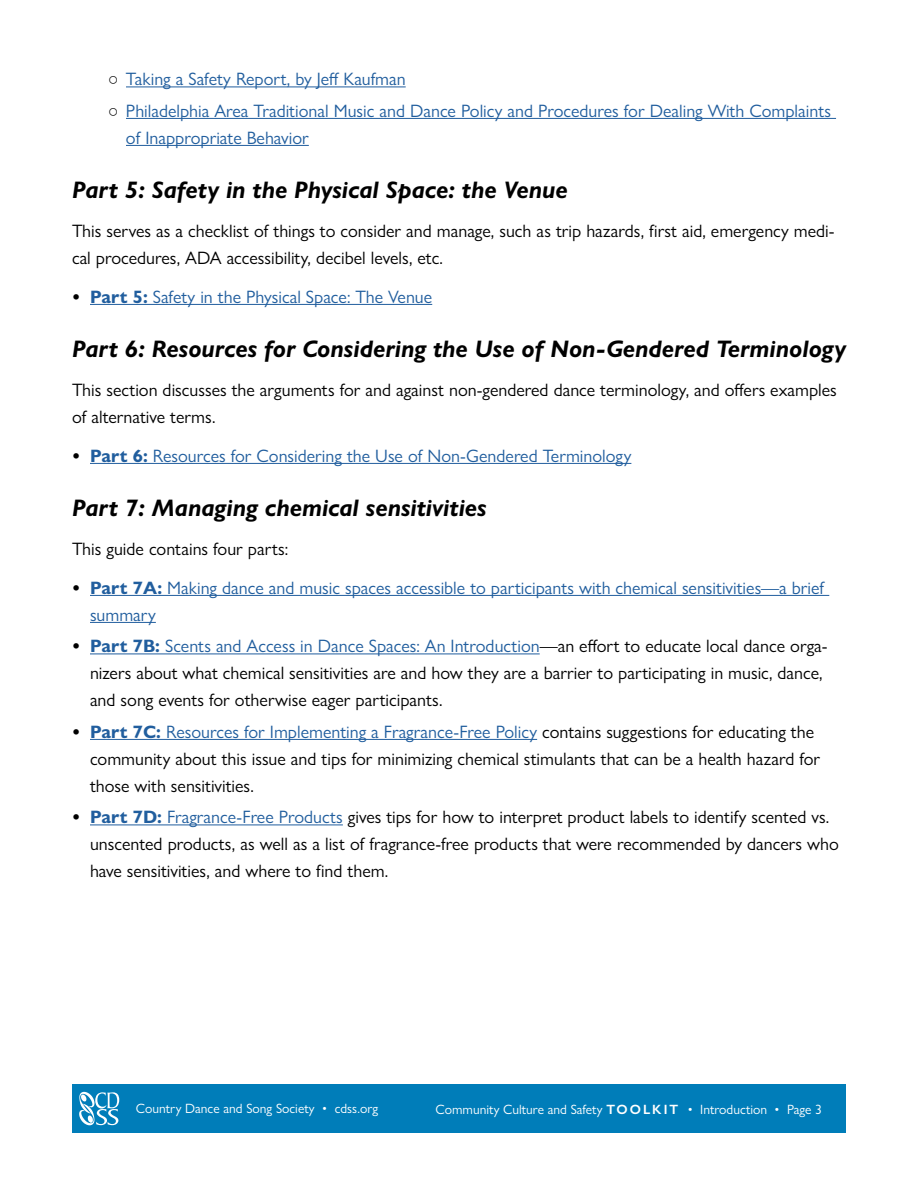
<style>
.page{position:relative;width:918px;height:1188px;background:#fff}
.page>*{position:absolute;margin:0;border:0;box-sizing:border-box;transform-origin:0 0}
.t1{font:italic 700 24px "Gill Sans Nova";color:#000}
.t2{font:18px/27px "Gill Sans Nova";color:#000}
.t3{font:18px/27px "Gill Sans Nova";color:#215e9e}
.t4{font:13.5px "Gill Sans Nova";color:#fff}
.s1{color:#000}
.s2{font-weight:700;color:#000}
.s3{font-weight:700}
.s4{font-weight:700;color:#215e9e}
.s5{color:#215e9e}
.s6{font-weight:600}
</style>
<div class="page">
<div style="left:72px;top:1084px;width:774px;height:49px;background:#007db9"></div>
<svg style="left:79px;top:1092px;width:40px;height:33px"></svg>
<hr style="left:126px;top:86px;width:280px;height:1px;background:#215e9e">
<hr style="left:126px;top:118px;width:710px;height:1px;background:#215e9e">
<hr style="left:126px;top:145px;width:183px;height:1px;background:#215e9e">
<hr style="left:90px;top:304px;width:342px;height:1px;background:#215e9e">
<hr style="left:90px;top:463px;width:541px;height:1px;background:#215e9e">
<hr style="left:90px;top:595px;width:739px;height:1px;background:#215e9e">
<hr style="left:90px;top:622px;width:66px;height:1px;background:#215e9e">
<hr style="left:90px;top:653px;width:450px;height:1px;background:#215e9e">
<hr style="left:90px;top:739px;width:447px;height:1px;background:#215e9e">
<hr style="left:90px;top:824px;width:253px;height:1px;background:#215e9e">
<p class="t3" style="left:108px;top:65px;width:299px"><span class="s1">○</span> Taking a Safety Report, by Jeff Kaufman</p>
<p class="t3" style="left:126px;top:97px;width:707px;text-indent:-18px"><span class="s1">○</span> Philadelphia Area Traditional Music and Dance Policy and Procedures for Dealing With Complaints of Inappropriate Behavior</p>
<h1 class="t1" style="left:72px;top:175px;width:497px">Part 5: Safety in the Physical Space: the Venue</h1>
<p class="t2" style="left:72px;top:217px;width:764px">This serves as a checklist of things to consider and manage, such as trip hazards, first aid, emergency medi&shy;cal procedures, ADA accessibility, decibel levels, etc.</p>
<p class="t3" style="left:72px;top:283px;width:362px"><span class="s2">•</span> <span class="s3">Part 5:</span> Safety in the Physical Space: The Venue</p>
<h1 class="t1" style="left:72px;top:334px;width:776px">Part 6: Resources for Considering the Use of Non-Gendered Terminology</h1>
<p class="t2" style="left:72px;top:376px;width:766px">This section discusses the arguments for and against non-gendered dance terminology, and offers examples of alternative terms.</p>
<p class="t3" style="left:72px;top:442px;width:561px"><span class="s2">•</span> <span class="s3">Part 6:</span> Resources for Considering the Use of Non-Gendered Terminology</p>
<h1 class="t1" style="left:72px;top:493px;width:416px">Part 7: Managing chemical sensitivities</h1>
<p class="t2" style="left:72px;top:535px;width:218px">This guide contains four parts:</p>
<p class="t3" style="left:90px;top:574px;width:736px;text-indent:-18px"><span class="s2">•</span> <span class="s3">Part 7A:</span> Making dance and music spaces accessible to participants with chemical sensitivities—a brief summary</p>
<p class="t2" style="left:90px;top:632px;width:739px;text-indent:-18px"><span class="s3">•</span> <span class="s4">Part 7B:</span> <span class="s5">Scents and Access in Dance Spaces: An Introduction</span>—an effort to educate local dance orga&shy;nizers about what chemical sensitivities are and how they are a barrier to participating in music, dance, and song events for otherwise eager participants.</p>
<p class="t2" style="left:90px;top:718px;width:732px;text-indent:-18px"><span class="s3">•</span> <span class="s4">Part 7C:</span> <span class="s5">Resources for Implementing a Fragrance-Free Policy</span> contains suggestions for educating the community about this issue and tips for minimizing chemical stimulants that can be a health hazard for those with sensitivities.</p>
<p class="t2" style="left:90px;top:803px;width:750px;text-indent:-18px"><span class="s3">•</span> <span class="s4">Part 7D:</span> <span class="s5">Fragrance-Free Products</span> gives tips for how to interpret product labels to identify scented vs. unscented products, as well as a list of fragrance-free products that were recommended by dancers who have sensitivities, and where to find them.</p>
<p class="t4" style="left:136px;top:1100px;width:244px">Country Dance and Song Society • cdss.org</p>
<p class="t4" style="left:436px;top:1101px;width:388px">Community Culture and Safety <span class="s6">TOOLKIT</span> • Introduction • Page 3</p>
</div>
